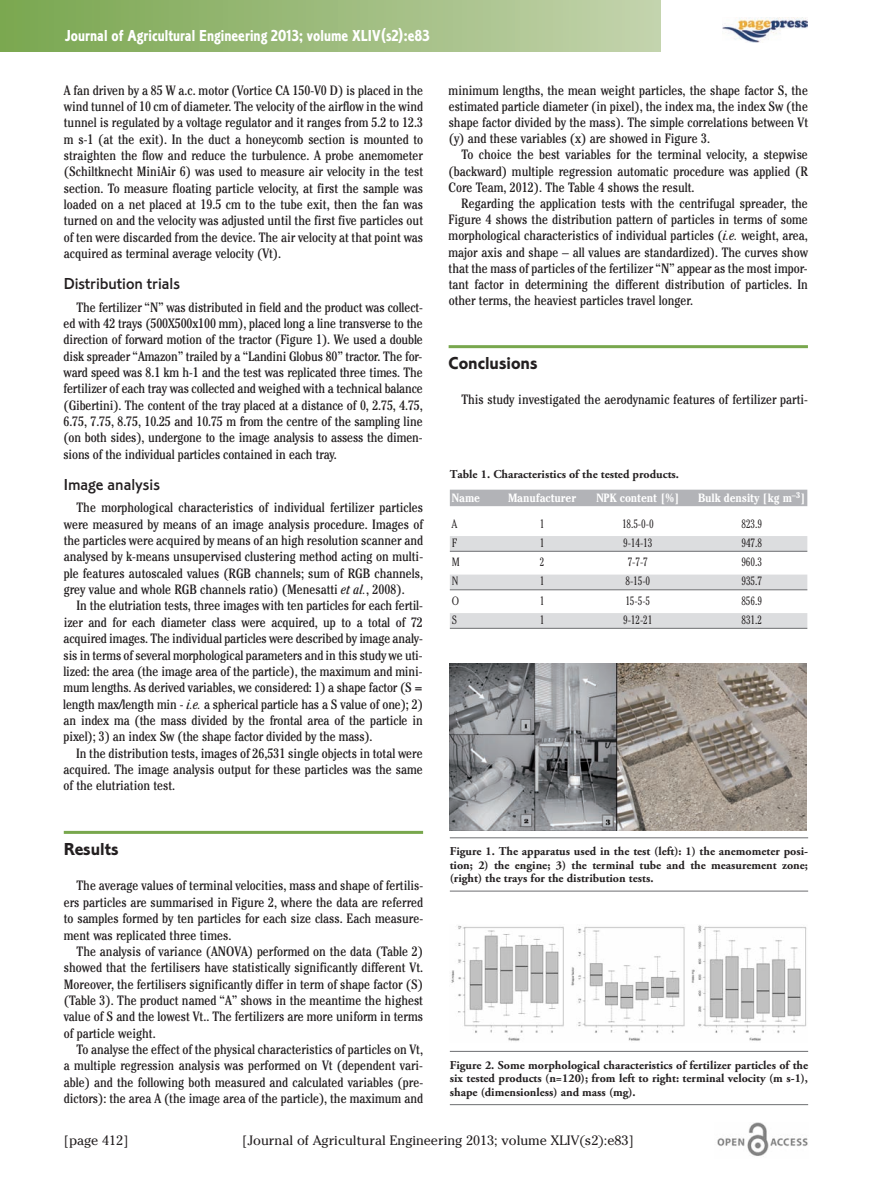
<style>
.page{position:relative;width:893px;height:1191px;background:#fff}
.page>*{position:absolute;margin:0;border:0;box-sizing:border-box;transform-origin:0 0}
.t1{font:18px "Corinthian Bold Plain";color:#231f20}
.t2{font:16.5px "Corinthian Bold Condensed Plain";color:#fff}
.t3{font:16.5px "Corinthian Medium Plain";color:#231f20}
.t4{font:condensed 13.5px/16.4px "Cheltenham";color:#231f20;text-align:justify}
.t5{font:13.5px "Cheltenham";color:#231f20}
.t6{font:700 12px/13.5px "Adobe Garamond Pro";color:#231f20;text-align:justify}
.t7{font:300 condensed 12px "Cheltenham";letter-spacing:-.01em;color:#231f20}
.t8{font:700 condensed 12px "Cheltenham";letter-spacing:-.01em;color:#fff}
.s1{font-style:italic}
</style>
<div class="page">
<hr style="left:64px;top:831px;width:359px;height:3px;background:#78a74d">
<hr style="left:449px;top:345px;width:359px;height:3px;background:#78a74d">
<img style="left:717px;top:1123px;width:91px;height:33px">
<img style="left:723px;top:17px;width:84px;height:26px">
<div style="left:0;top:0;width:660px;height:51px;background:linear-gradient(to right,#79a64f,#c3d2ac)"></div>
<div style="left:450px;top:489px;width:357px;height:17px;background:#b2b3b7"></div>
<div style="left:450px;top:536px;width:357px;height:15px;background:#dcdddf"></div>
<hr style="left:450px;top:551px;width:357px;height:1px;background:#6c6d70">
<div style="left:450px;top:574px;width:357px;height:15px;background:#dcdddf"></div>
<hr style="left:450px;top:589px;width:357px;height:1px;background:#6c6d70">
<div style="left:450px;top:613px;width:357px;height:15px;background:#dcdddf"></div>
<hr style="left:450px;top:628px;width:357px;height:1px;background:#6c6d70">
<img style="left:450px;top:663px;width:357px;height:167px">
<hr style="left:450px;top:837px;width:358px;height:1px;background:#6c6d70">
<hr style="left:450px;top:890px;width:358px;height:1px;background:#6c6d70">
<img style="left:451px;top:925px;width:356px;height:116px">
<hr style="left:450px;top:1051px;width:358px;height:1px;background:#6c6d70">
<hr style="left:450px;top:1104px;width:358px;height:1px;background:#6c6d70">
<p class="t2" style="left:65px;top:30px;width:366px">Journal of Agricultural Engineering 2013; volume XLIV(s2):e83</p>
<p class="t4" style="left:64px;top:83px;width:361px">A fan driven by a 85 W a.c. motor (Vortice CA 150-V0 D) is placed in the wind tunnel of 10 cm of diameter. The velocity of the airflow in the wind tunnel is regulated by a voltage regulator and it ranges from 5.2 to 12.3 m s-1 (at the exit). In the duct a honeycomb section is mounted to straighten the flow and reduce the turbulence. A probe anemometer (Schiltknecht MiniAir 6) was used to measure air velocity in the test section. To measure floating particle velocity, at first the sample was loaded on a net placed at 19.5 cm to the tube exit, then the fan was turned on and the velocity was adjusted until the first five particles out of ten were discarded from the device. The air velocity at that point was acquired as terminal average velocity (Vt).</p>
<p class="t3" style="left:64px;top:278px;width:118px">Distribution trials</p>
<p class="t4" style="left:63px;top:300px;width:361px;text-indent:13px">The fertilizer “N” was distributed in field and the product was collect&shy;ed with 42 trays (500X500x100 mm), placed long a line transverse to the direction of forward motion of the tractor (Figure 1). We used a double disk spreader “Amazon” trailed by a “Landini Globus 80” tractor. The for&shy;ward speed was 8.1 km h-1 and the test was replicated three times. The fertilizer of each tray was collected and weighed with a technical balance (Gibertini). The content of the tray placed at a distance of 0, 2.75, 4.75, 6.75, 7.75, 8.75, 10.25 and 10.75 m from the centre of the sampling line (on both sides), undergone to the image analysis to assess the dimen&shy;sions of the individual particles contained in each tray.</p>
<p class="t3" style="left:64px;top:479px;width:98px">Image analysis</p>
<p class="t4" style="left:64px;top:500px;width:361px;text-indent:13px">The morphological characteristics of individual fertilizer particles were measured by means of an image analysis procedure. Images of the particles were acquired by means of an high resolution scanner and analysed by k-means unsupervised clustering method acting on multi&shy;ple features autoscaled values (RGB channels; sum of RGB channels, grey value and whole RGB channels ratio) (Menesatti <span class="s1">et al.</span>, 2008).</p>
<p class="t4" style="left:63px;top:599px;width:361px;text-indent:13px">In the elutriation tests, three images with ten particles for each fertil&shy;izer and for each diameter class were acquired, up to a total of 72 acquired images. The individual particles were described by image analy&shy;sis in terms of several morphological parameters and in this study we uti&shy;lized: the area (the image area of the particle), the maximum and mini&shy;mum lengths. As derived variables, we considered: 1) a shape factor (S = length max/length min - <span class="s1">i.e.</span> a spherical particle has a S value of one); 2) an index ma (the mass divided by the frontal area of the particle in pixel); 3) an index Sw (the shape factor divided by the mass).</p>
<p class="t4" style="left:63px;top:746px;width:361px;text-indent:13px">In the distribution tests, images of 26,531 single objects in total were acquired. The image analysis output for these particles was the same of the elutriation test.</p>
<p class="t4" style="left:449px;top:83px;width:361px">minimum lengths, the mean weight particles, the shape factor S, the estimated particle diameter (in pixel), the index ma, the index Sw (the shape factor divided by the mass). The simple correlations between Vt (y) and these variables (x) are showed in Figure 3.</p>
<p class="t4" style="left:449px;top:148px;width:361px;text-indent:13px">To choice the best variables for the terminal velocity, a stepwise (backward) multiple regression automatic procedure was applied (R Core Team, 2012). The Table 4 shows the result.</p>
<p class="t4" style="left:449px;top:196px;width:361px;text-indent:13px">Regarding the application tests with the centrifugal spreader, the Figure 4 shows the distribution pattern of particles in terms of some morphological characteristics of individual particles (<span class="s1">i.e.</span> weight, area, major axis and shape – all values are standardized). The curves show that the mass of particles of the fertilizer “N” appear as the most impor&shy;tant factor in determining the different distribution of particles. In other terms, the heaviest particles travel longer.</p>
<h1 class="t1" style="left:449px;top:357px;width:90px">Conclusions</h1>
<p class="t4" style="left:461px;top:393px;width:348px">This study investigated the aerodynamic features of fertilizer parti-</p>
<p class="t6" style="left:450px;top:469px;width:231px">Table 1. Characteristics of the tested products.</p>
<p class="t8" style="left:452px;top:493px;width:30px">Name</p>
<p class="t8" style="left:508px;top:493px;width:69px">Manufacturer</p>
<p class="t8" style="left:596px;top:493px;width:85px">NPK content [%]</p>
<p class="t8" style="left:698px;top:493px;width:109px">Bulk density [kg m<sup>–3</sup>]</p>
<p class="t7" style="left:452px;top:519px;width:7px">A</p>
<p class="t7" style="left:540px;top:519px;width:6px">1</p>
<p class="t7" style="left:622px;top:519px;width:33px">18.5-0-0</p>
<p class="t7" style="left:741px;top:519px;width:22px">823.9</p>
<p class="t7" style="left:452px;top:538px;width:7px">F</p>
<p class="t7" style="left:540px;top:538px;width:6px">1</p>
<p class="t7" style="left:623px;top:538px;width:31px">9-14-13</p>
<p class="t7" style="left:741px;top:538px;width:22px">947.8</p>
<p class="t7" style="left:452px;top:557px;width:10px">M</p>
<p class="t7" style="left:540px;top:557px;width:6px">2</p>
<p class="t7" style="left:628px;top:557px;width:22px">7-7-7</p>
<p class="t7" style="left:741px;top:557px;width:22px">960.3</p>
<p class="t7" style="left:452px;top:577px;width:8px">N</p>
<p class="t7" style="left:540px;top:577px;width:6px">1</p>
<p class="t7" style="left:625px;top:577px;width:26px">8-15-0</p>
<p class="t7" style="left:741px;top:577px;width:22px">935.7</p>
<p class="t7" style="left:452px;top:596px;width:9px">O</p>
<p class="t7" style="left:540px;top:596px;width:6px">1</p>
<p class="t7" style="left:625px;top:596px;width:26px">15-5-5</p>
<p class="t7" style="left:741px;top:596px;width:22px">856.9</p>
<p class="t7" style="left:452px;top:615px;width:7px">S</p>
<p class="t7" style="left:540px;top:615px;width:6px">1</p>
<p class="t7" style="left:623px;top:615px;width:31px">9-12-21</p>
<p class="t7" style="left:741px;top:615px;width:22px">831.2</p>
<h1 class="t1" style="left:64px;top:843px;width:56px">Results</h1>
<p class="t4" style="left:64px;top:879px;width:361px;text-indent:13px">The average values of terminal velocities, mass and shape of fertilis&shy;ers particles are summarised in Figure 2, where the data are referred to samples formed by ten particles for each size class. Each measure&shy;ment was replicated three times.</p>
<p class="t4" style="left:64px;top:944px;width:361px;text-indent:13px">The analysis of variance (ANOVA) performed on the data (Table 2) showed that the fertilisers have statistically significantly different Vt.<br>Moreover, the fertilisers significantly differ in term of shape factor (S) (Table 3). The product named “A” shows in the meantime the highest value of S and the lowest Vt.. The fertilizers are more uniform in terms of particle weight.</p>
<p class="t4" style="left:64px;top:1042px;width:361px;text-indent:13px">To analyse the effect of the physical characteristics of particles on Vt, a multiple regression analysis was performed on Vt (dependent vari&shy;able) and the following both measured and calculated variables (pre&shy;dictors): the area A (the image area of the particle), the maximum and</p>
<p class="t6" style="left:450px;top:845px;width:360px">Figure 1. The apparatus used in the test (left): 1) the anemometer posi&shy;tion; 2) the engine; 3) the terminal tube and the measurement zone; (right) the trays for the distribution tests.</p>
<p class="t6" style="left:450px;top:1059px;width:360px">Figure 2. Some morphological characteristics of fertilizer particles of the six tested products (n=120); from left to right: terminal velocity (m s-1), shape (dimensionless) and mass (mg).</p>
<p class="t5" style="left:64px;top:1132px;width:66px">[page 412]</p>
<p class="t5" style="left:242px;top:1132px;width:393px">[Journal of Agricultural Engineering 2013; volume XLIV(s2):e83]</p>
</div>
